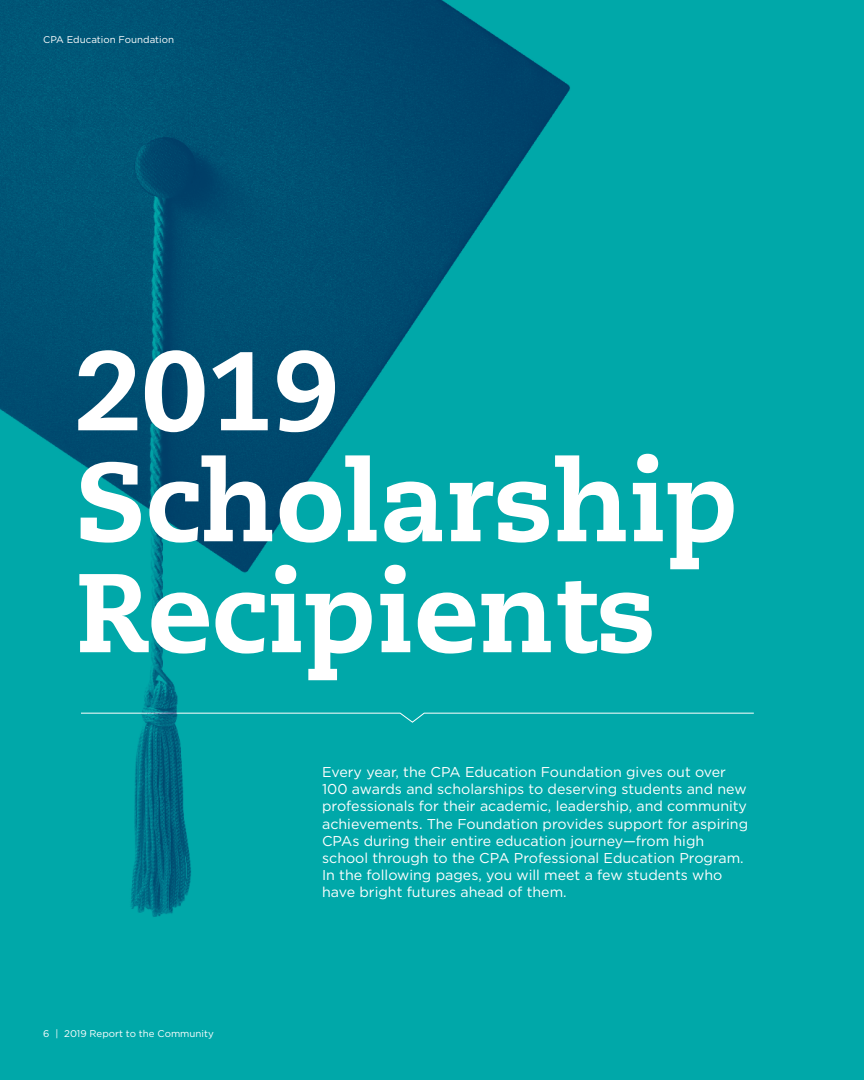
<style>
.page{position:relative;width:864px;height:1080px;background:#00a8a9}
.page>*{position:absolute;margin:0;border:0;box-sizing:border-box;transform-origin:0 0}
.t1{font:800 111.6px/111px "Caecilia LT Std";color:#fff}
.t2{font:14.25px/17.1px "Gotham";color:#fff}
.t3{font:9.75px "Gotham";color:#fff}
</style>
<div class="page">
<svg style="left:663px;top:712px;width:91px;height:2px"></svg>
<img style="left:0;top:0;width:663px;height:917px">
<p class="t3" style="left:43px;top:34px;width:132px">CPA Education Foundation</p>
<h1 class="t1" style="left:76px;top:336px;width:665px">2019<br>Scholarship<br>Recipients</h1>
<p class="t3" style="left:43px;top:1027px;width:172px">6 | 2019 Report to the Community</p>
<p class="t2" style="left:322px;top:763px;width:428px">Every year, the CPA Education Foundation gives out over 100 awards and scholarships to deserving students and new professionals for their academic, leadership, and community achievements. The Foundation provides support for aspiring CPAs during their entire education journey—from high school through to the CPA Professional Education Program.<br>In the following pages, you will meet a few students who have bright futures ahead of them.</p>
</div>
